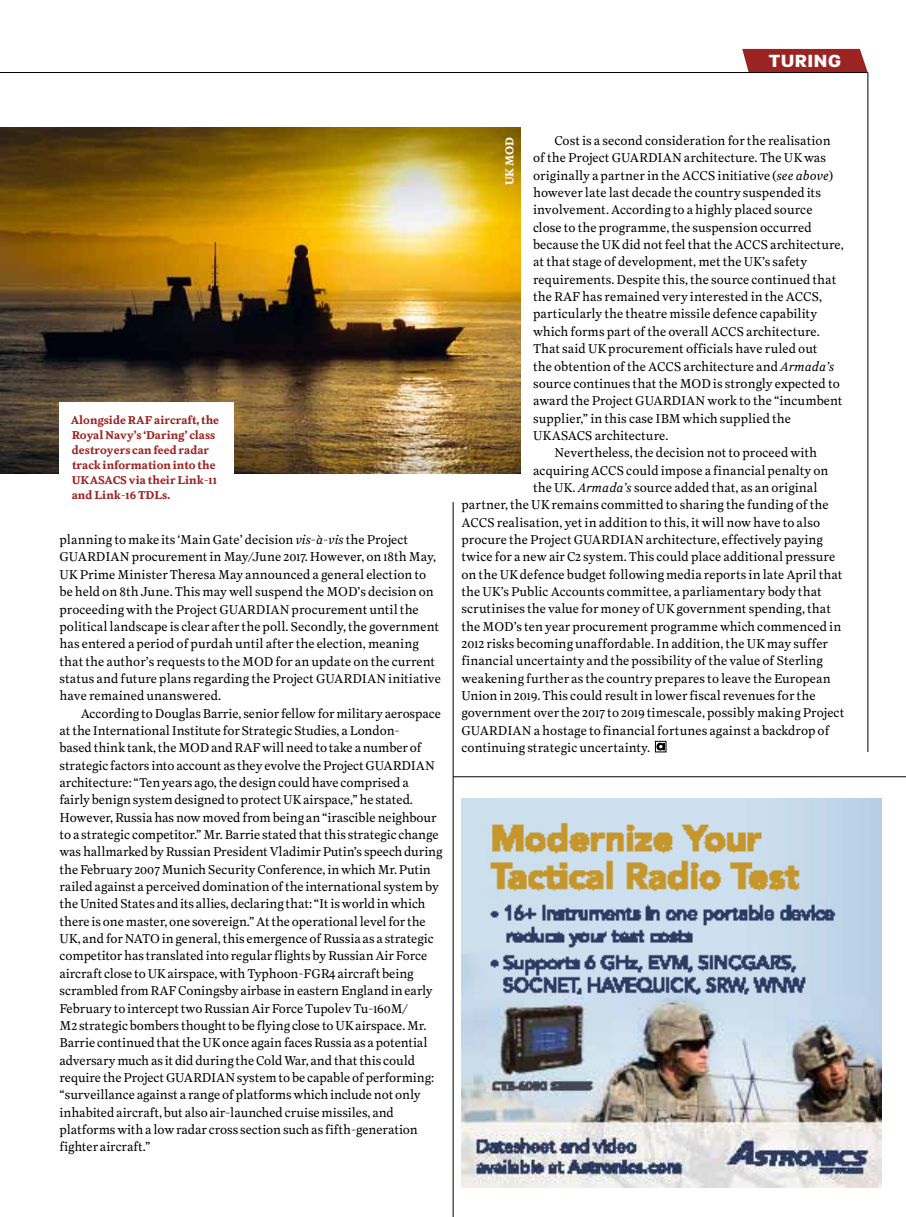
<style>
.page{position:relative;width:906px;height:1217px;background:#fff}
.page>*{position:absolute;margin:0;border:0;box-sizing:border-box;transform-origin:0 0}
.t1{font:900 18px "PF Encore Sans Pro";letter-spacing:.02em;color:#fff}
.t2{font:13.5px/17.4px "Superior Text";color:#000}
.t3{font:700 12px/15px "Superior Text";color:#9b2422}
.t4{font:700 12px "Superior Text";color:#fff}
.s1{font-style:italic}
</style>
<div class="page">
<div style="left:742px;top:49px;width:125px;height:23px;background:#9b2422"></div>
<hr style="left:867px;top:72px;width:1px;height:1115px;background:#000">
<hr style="left:0;top:72px;width:867px;height:1px;background:#000">
<hr style="left:453px;top:502px;width:1px;height:714px;background:#000">
<div style="left:859px;top:752px;width:16px;height:464px;background:#fff"></div>
<hr style="left:453px;top:776px;width:453px;height:1px;background:#000">
<img style="left:0;top:128px;width:520px;height:345px">
<div style="left:60px;top:403px;width:174px;height:108px;background:#fff"></div>
<svg style="left:657px;top:742px;width:7px;height:8px"></svg>
<div style="left:655px;top:740px;width:11px;height:12px;border:1px solid #000"></div>
<img style="left:461px;top:798px;width:420px;height:389px">
<h1 class="t1" style="left:769px;top:49px;width:74px">TURING</h1>
<p class="t3" style="left:71px;top:412px;width:150px">Alongside RAF aircraft, the<br>Royal Navy’s ‘Daring’ class destroyers can feed radar track information into the<br>UKASACS via their Link-11 and Link-16 TDLs.</p>
<p class="t2" style="left:60px;top:531px;width:383px">planning to make its ‘Main Gate’ decision <span class="s1">vis-à-vis</span> the Project GUARDIAN procurement in May/June 2017. However, on 18th May, UK Prime Minister Theresa May announced a general election to be held on 8th June. This may well suspend the MOD’s decision on proceeding with the Project GUARDIAN procurement until the political landscape is clear after the poll. Secondly, the government has entered a period of purdah until after the election, meaning that the author’s requests to the MOD for an update on the current status and future plans regarding the Project GUARDIAN initiative have remained unanswered.</p>
<p class="t2" style="left:60px;top:704px;width:384px;text-indent:21px">According to Douglas Barrie, senior fellow for military aerospace at the International Institute for Strategic Studies, a London-<br>based think tank, the MOD and RAF will need to take a number of strategic factors into account as they evolve the Project GUARDIAN architecture: “Ten years ago, the design could have comprised a fairly benign system designed to protect UK airspace,” he stated.<br>However, Russia has now moved from being an “irascible neighbour to a strategic competitor.” Mr. Barrie stated that this strategic change was hallmarked by Russian President Vladimir Putin’s speech during the February 2007 Munich Security Conference, in which Mr. Putin railed against a perceived domination of the international system by the United States and its allies, declaring that: “It is world in which there is one master, one sovereign.” At the operational level for the UK, and for NATO in general, this emergence of Russia as a strategic competitor has translated into regular flights by Russian Air Force aircraft close to UK airspace, with Typhoon-FGR4 aircraft being scrambled from RAF Coningsby airbase in eastern England in early February to intercept two Russian Air Force Tupolev Tu-160M/<br>M2 strategic bombers thought to be flying close to UK airspace. Mr.<br>Barrie continued that the UK once again faces Russia as a potential adversary much as it did during the Cold War, and that this could require the Project GUARDIAN system to be capable of performing: “surveillance against a range of platforms which include not only inhabited aircraft, but also air-launched cruise missiles, and platforms with a low radar cross section such as fifth-generation fighter aircraft.”</p>
<p class="t2" style="left:554px;top:132px;width:278px">Cost is a second consideration for the realisation</p>
<p class="t2" style="left:533px;top:149px;width:294px">of the Project GUARDIAN architecture. The UK was</p>
<p class="t2" style="left:533px;top:167px;width:301px">originally a partner in the ACCS initiative (<span class="s1">see above</span>)</p>
<p class="t2" style="left:533px;top:184px;width:289px">however late last decade the country suspended its</p>
<p class="t2" style="left:533px;top:201px;width:281px">involvement. According to a highly placed source</p>
<p class="t2" style="left:533px;top:219px;width:280px">close to the programme, the suspension occurred</p>
<p class="t2" style="left:533px;top:236px;width:312px">because the UK did not feel that the ACCS architecture,</p>
<p class="t2" style="left:533px;top:253px;width:276px">at that stage of development, met the UK’s safety</p>
<p class="t2" style="left:533px;top:271px;width:305px">requirements. Despite this, the source continued that</p>
<p class="t2" style="left:533px;top:288px;width:291px">the RAF has remained very interested in the ACCS,</p>
<p class="t2" style="left:533px;top:305px;width:286px">particularly the theatre missile defence capability</p>
<p class="t2" style="left:533px;top:323px;width:288px">which forms part of the overall ACCS architecture.</p>
<p class="t2" style="left:533px;top:340px;width:286px">That said UK procurement officials have ruled out</p>
<p class="t2" style="left:533px;top:357px;width:303px">the obtention of the ACCS architecture and <span class="s1">Armada’s</span></p>
<p class="t2" style="left:533px;top:375px;width:308px">source continues that the MOD is strongly expected to</p>
<p class="t2" style="left:533px;top:392px;width:311px">award the Project GUARDIAN work to the “incumbent</p>
<p class="t2" style="left:533px;top:409px;width:259px">supplier,” in this case IBM which supplied the</p>
<p class="t2" style="left:533px;top:427px;width:137px">UKASACS architecture.</p>
<p class="t2" style="left:554px;top:444px;width:264px">Nevertheless, the decision not to proceed with</p>
<p class="t2" style="left:533px;top:461px;width:297px">acquiring ACCS could impose a financial penalty on</p>
<p class="t2" style="left:533px;top:479px;width:286px">the UK. <span class="s1">Armada’s</span> source added that, as an original</p>
<p class="t2" style="left:461px;top:496px;width:369px">partner, the UK remains committed to sharing the funding of the</p>
<p class="t2" style="left:461px;top:513px;width:360px">ACCS realisation, yet in addition to this, it will now have to also</p>
<p class="t2" style="left:461px;top:531px;width:363px">procure the Project GUARDIAN architecture, effectively paying</p>
<p class="t2" style="left:461px;top:548px;width:375px">twice for a new air C2 system. This could place additional pressure</p>
<p class="t2" style="left:461px;top:565px;width:383px">on the UK defence budget following media reports in late April that</p>
<p class="t2" style="left:461px;top:583px;width:362px">the UK’s Public Accounts committee, a parliamentary body that</p>
<p class="t2" style="left:461px;top:600px;width:371px">scrutinises the value for money of UK government spending, that</p>
<p class="t2" style="left:461px;top:617px;width:381px">the MOD’s ten year procurement programme which commenced in</p>
<p class="t2" style="left:461px;top:635px;width:368px">2012 risks becoming unaffordable. In addition, the UK may suffer</p>
<p class="t2" style="left:461px;top:652px;width:363px">financial uncertainty and the possibility of the value of Sterling</p>
<p class="t2" style="left:461px;top:669px;width:371px">weakening further as the country prepares to leave the European</p>
<p class="t2" style="left:461px;top:687px;width:355px">Union in 2019. This could result in lower fiscal revenues for the</p>
<p class="t2" style="left:461px;top:704px;width:384px">government over the 2017 to 2019 timescale, possibly making Project</p>
<p class="t2" style="left:461px;top:721px;width:369px">GUARDIAN a hostage to financial fortunes against a backdrop of</p>
<p class="t2" style="left:461px;top:739px;width:190px">continuing strategic uncertainty.</p>
<p class="t4" style="left:502px;top:185px;width:50px;rotate:-90deg">UK MOD</p>
</div>
